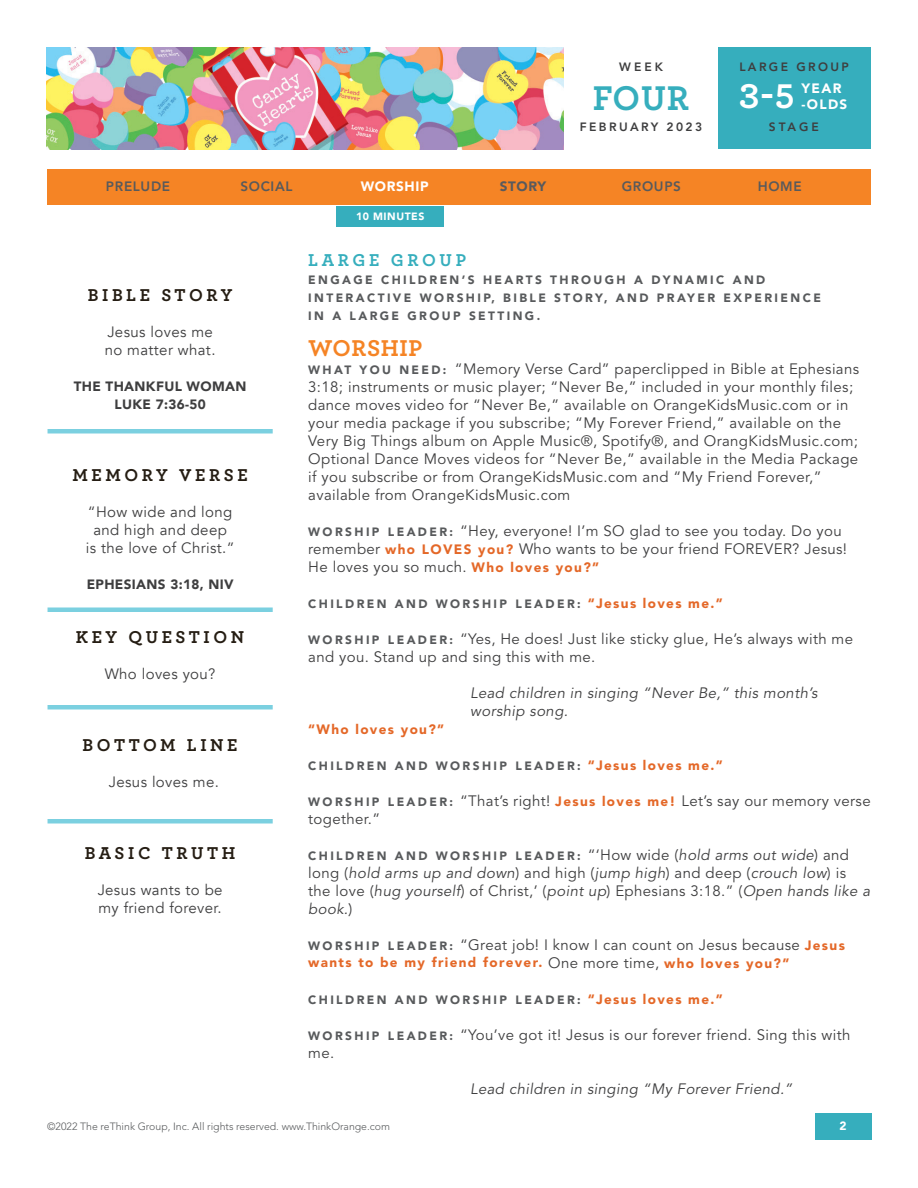
<style>
.page{position:relative;width:918px;height:1188px;background:#fff}
.page>*{position:absolute;margin:0;border:0;box-sizing:border-box;transform-origin:0 0}
.t1{font:700 36px "Archer Pro";color:#36aebd}
.t2{font:700 36px "Archer Pro";color:#fff}
.t3{font:700 24px "Archer Pro";letter-spacing:.025em;color:#f58425}
.t4{font:700 18px "Archer Pro";letter-spacing:.2em;color:#251d13}
.t5{font:700 18px "Archer Pro";letter-spacing:.2em;color:#36aebd}
.t6{font:15px/18px "Avenir LT Std";letter-spacing:.025em;color:#3e3e3f}
.t7{font:italic 15px/18px "Avenir LT Std";letter-spacing:.025em;color:#3e3e3f}
.t8{font:15px/18px "Avenir";letter-spacing:.025em;color:#3e3e3f}
.t9{font:900 13.5px "Avenir LT Std";letter-spacing:.1em;color:#e46828}
.t10{font:900 13.5px/18px "Avenir";letter-spacing:.025em;color:#3e3e3f;text-align:center}
.t11{font:800 13.5px "Avenir LT Std";letter-spacing:.05em;color:#585a5c}
.t12{font:900 13.5px/16.2px "Avenir LT Std";letter-spacing:.1em;color:#fff}
.t13{font:900 13.5px "Avenir LT Std";letter-spacing:.05em;color:#fff}
.t14{font:900 13.5px "Avenir LT Std";letter-spacing:.05em;color:#595a5d}
.t15{font:900 12px/18px "Avenir LT Std";letter-spacing:.2em;color:#585a5c}
.t16{font:800 12px "Avenir LT Std";letter-spacing:.2em;color:#3e3e3f}
.t17{font:900 12px "Avenir LT Std";color:#fff}
.t18{font:300 10.5px "Avenir LT Std";color:#585a5c}
.t19{font:900 10.5px "Avenir LT Std";letter-spacing:.05em;color:#fff}
.s1{font-weight:900;font-size:12px;color:#585a5c}
.s2{font-weight:900;font-size:13.5px;color:#e46828}
.s3{font-size:13.5px;color:#e46828}
.s4{font-weight:400;font-size:15px;color:#3e3e3f}
.s5{font-weight:400;font-style:italic;font-size:15px;color:#3e3e3f}
.s6{font-style:normal}
</style>
<div class="page">
<img style="left:46px;top:47px;width:518px;height:102px">
<div style="left:717px;top:47px;width:154px;height:102px;background:#36aebd"></div>
<div style="left:48px;top:429px;width:225px;height:5px;background:#7bd0e0"></div>
<hr style="left:48px;top:608px;width:225px;height:4px;background:#7bd0e0">
<div style="left:48px;top:705px;width:225px;height:5px;background:#7bd0e0"></div>
<div style="left:48px;top:819px;width:225px;height:5px;background:#7bd0e0"></div>
<div style="left:815px;top:1113px;width:57px;height:27px;background:#36aebd"></div>
<div style="left:336px;top:206px;width:108px;height:20px;background:#36aebd"></div>
<div style="left:47px;top:170px;width:824px;height:36px;background:#f58425"></div>
<p class="t16" style="left:619px;top:59px;width:45px">WEEK</p>
<h1 class="t1" style="left:593px;top:69px;width:98px">FOUR</h1>
<p class="t16" style="left:580px;top:120px;width:124px">FEBRUARY 2023</p>
<p class="t16" style="left:739px;top:59px;width:111px">LARGE GROUP</p>
<h1 class="t2" style="left:739px;top:68px;width:57px">3-5</h1>
<p class="t12" style="left:802px;top:80px;width:47px">YEAR -OLDS</p>
<p class="t16" style="left:769px;top:120px;width:52px">STAGE</p>
<p class="t11" style="left:106px;top:178px;width:66px">PRELUDE</p>
<p class="t11" style="left:240px;top:178px;width:54px">SOCIAL</p>
<p class="t13" style="left:361px;top:178px;width:70px">WORSHIP</p>
<p class="t14" style="left:500px;top:178px;width:48px">STORY</p>
<p class="t11" style="left:622px;top:178px;width:61px">GROUPS</p>
<p class="t11" style="left:758px;top:178px;width:46px">HOME</p>
<p class="t4" style="left:88px;top:281px;width:146px">BIBLE STORY</p>
<p class="t8" style="left:105px;top:324px;width:112px">Jesus loves me no matter what.</p>
<p class="t10" style="left:74px;top:377px;width:174px">THE THANKFUL WOMAN<br>LUKE 7:36-50</p>
<p class="t4" style="left:72px;top:461px;width:177px">MEMORY VERSE</p>
<p class="t8" style="left:86px;top:504px;width:150px;text-align:center">“How wide and long and high and deep<br>is the love of Christ.”</p>
<p class="t10" style="left:87px;top:575px;width:148px">EPHESIANS 3:18, NIV</p>
<p class="t4" style="left:76px;top:623px;width:170px">KEY QUESTION</p>
<p class="t8" style="left:105px;top:666px;width:112px">Who loves you?</p>
<p class="t4" style="left:83px;top:731px;width:156px">BOTTOM LINE</p>
<p class="t8" style="left:109px;top:774px;width:112px">Jesus loves me.</p>
<p class="t4" style="left:85px;top:839px;width:152px">BASIC TRUTH</p>
<p class="t8" style="left:98px;top:882px;width:126px">Jesus wants to be my friend forever.</p>
<p class="t19" style="left:356px;top:210px;width:70px">10 MINUTES</p>
<p class="t5" style="left:308px;top:245px;width:159px">LARGE GROUP</p>
<p class="t15" style="left:308px;top:270px;width:514px">ENGAGE CHILDREN’S HEARTS THROUGH A DYNAMIC AND<br>INTERACTIVE WORSHIP, BIBLE STORY, AND PRAYER EXPERIENCE<br>IN A LARGE GROUP SETTING.</p>
<h2 class="t3" style="left:308px;top:329px;width:116px">WORSHIP</h2>
<p class="t6" style="left:308px;top:360px;width:553px"><span class="s1">W H AT Y O U N E E D :</span> “Memory Verse Card” paperclipped in Bible at Ephesians 3:18; instruments or music player; “Never Be,” included in your monthly files; dance moves video for “Never Be,” available on OrangeKidsMusic.com or in your media package if you subscribe; “My Forever Friend,” available on the Very Big Things album on Apple Music®, Spotify®, and OrangKidsMusic.com; Optional Dance Moves videos for “Never Be,” available in the Media Package if you subscribe or from OrangeKidsMusic.com and “My Friend Forever,” available from OrangeKidsMusic.com</p>
<p class="t6" style="left:308px;top:522px;width:540px"><span class="s1">W O R S H I P L E A D E R :</span> “Hey, everyone! I’m SO glad to see you today. Do you remember <span class="s2">who LOVES you?</span> Who wants to be your friend FOREVER? Jesus!<br>He loves you so much. <span class="s2">Who loves you?”</span></p>
<p class="t15" style="left:308px;top:594px;width:416px">CHILDREN AND WORSHIP LEADER: <span class="s3">“Jesus loves me.”</span></p>
<p class="t6" style="left:308px;top:630px;width:546px"><span class="s1">W O R S H I P L E A D E R :</span> “Yes, He does! Just like sticky glue, He’s always with me and you. Stand up and sing this with me.</p>
<p class="t7" style="left:470px;top:684px;width:349px">Lead children in singing “Never Be,” this month’s worship song.</p>
<p class="t9" style="left:308px;top:721px;width:138px">“Who loves you?”</p>
<p class="t15" style="left:308px;top:756px;width:416px">CHILDREN AND WORSHIP LEADER: <span class="s3">“Jesus loves me.”</span></p>
<p class="t6" style="left:308px;top:792px;width:564px"><span class="s1">W O R S H I P L E A D E R :</span> “That’s right! <span class="s2">Jesus loves me!</span> Let’s say our memory verse together.”</p>
<p class="t15" style="left:308px;top:846px;width:542px">C H I L D R E N A N D W O R S H I P L E A D E R : <span class="s4">“‘How wide (</span><span class="s5">hold arms out wide</span><span class="s4">) and</span></p>
<p class="t7" style="left:308px;top:864px;width:563px"><span class="s6">long (</span>hold arms up and down<span class="s6">) and high (</span>jump high<span class="s6">) and deep (</span>crouch low<span class="s6">) is the love (</span>hug yourself<span class="s6">) of Christ,’ (</span>point up<span class="s6">) Ephesians 3:18.” (</span>Open hands like a book.<span class="s6">)</span></p>
<p class="t6" style="left:308px;top:936px;width:538px"><span class="s1">W O R S H I P L E A D E R :</span> “Great job! I know I can count on Jesus because <span class="s2">Jesus</span></p>
<p class="t9" style="left:308px;top:955px;width:483px">wants to be my friend forever. <span class="s4">One more time,</span> who loves you?”</p>
<p class="t15" style="left:308px;top:990px;width:416px">CHILDREN AND WORSHIP LEADER: <span class="s3">“Jesus loves me.”</span></p>
<p class="t6" style="left:308px;top:1026px;width:544px"><span class="s1">W O R S H I P L E A D E R :</span> “You’ve got it! Jesus is our forever friend. Sing this with me.</p>
<p class="t7" style="left:470px;top:1080px;width:324px">Lead children in singing “My Forever Friend.”</p>
<p class="t18" style="left:47px;top:1120px;width:344px">©2022 The reThink Group, Inc. All rights reserved. www.ThinkOrange.com</p>
<p class="t17" style="left:840px;top:1118px;width:9px">2</p>
</div>
